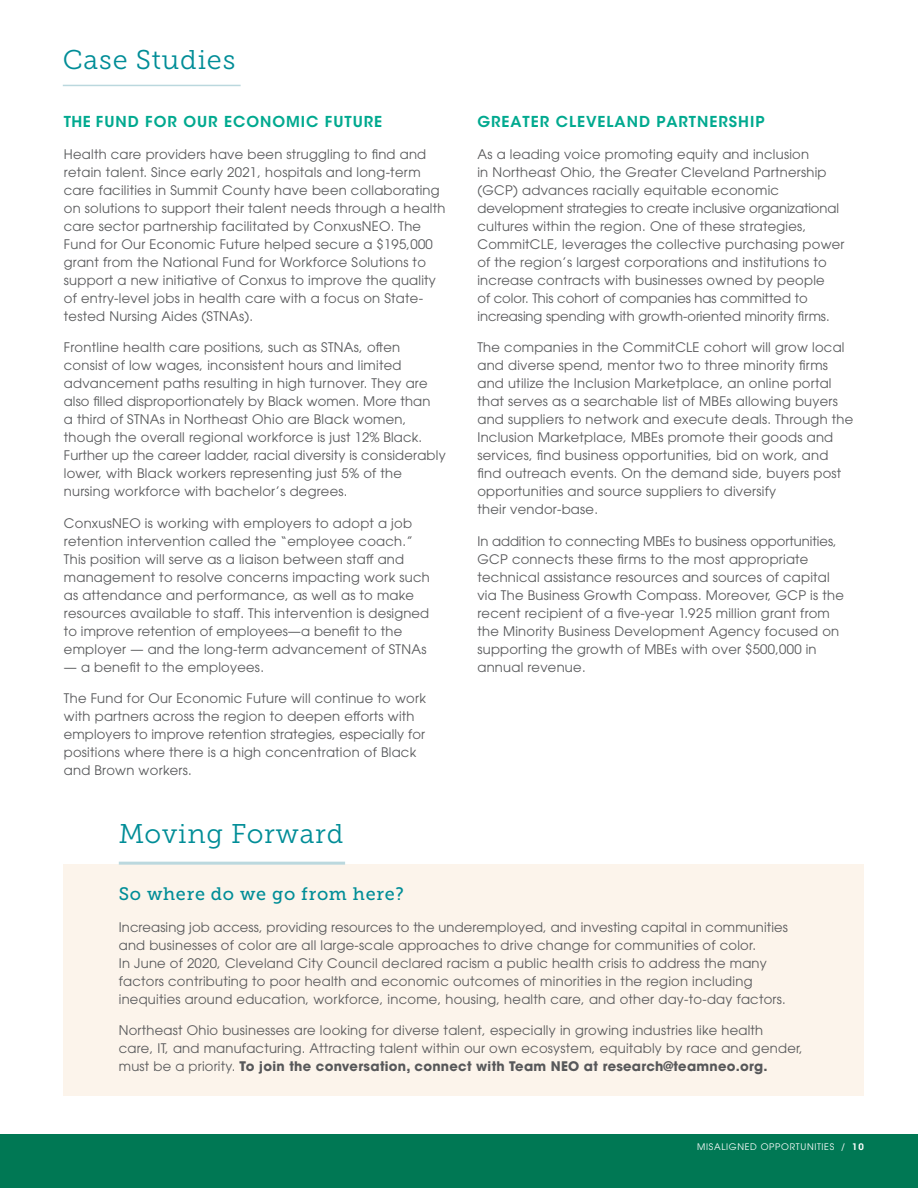
<style>
.page{position:relative;width:918px;height:1188px;background:#fff}
.page>*{position:absolute;margin:0;border:0;box-sizing:border-box;transform-origin:0 0}
.t1{font:27px "Museo Slab 300";letter-spacing:.03em;color:#008d97}
.t2{font:18px "Museo Slab 500";letter-spacing:.04em;color:#008d97}
.t3{font:600 15px "ITC Avant Garde Std";letter-spacing:.065em;color:#00a98f}
.t4{font:13.2px/18px "ITC Avant Garde Pro";letter-spacing:.02em;color:#57585a}
.t5{font:9px "ITC Avant Garde Pro";letter-spacing:.075em;color:#fff}
.s1{font-weight:700}
.s2{font-family:"ITC Avant Garde Std";font-weight:600}
</style>
<div class="page">
<div style="left:0;top:1134px;width:918px;height:54px;background:#007854"></div>
<hr style="left:63px;top:85px;width:178px;height:1px;background:#bbd8de">
<div style="left:64px;top:865px;width:800px;height:231px;background:#fcf4eb"></div>
<hr style="left:119px;top:862px;width:226px;height:3px;background:#bbd8de">
<p class="t1" style="left:63px;top:45px;width:174px">Case Studies</p>
<p class="t3" style="left:64px;top:112px;width:320px">THE FUND FOR OUR ECONOMIC FUTURE</p>
<p class="t4" style="left:64px;top:145px;width:383px">Health care providers have been struggling to find and retain talent. Since early 2021, hospitals and long-term care facilities in Summit County have been collaborating on solutions to support their talent needs through a health care sector partnership facilitated by ConxusNEO. The Fund for Our Economic Future helped secure a $195,000 grant from the National Fund for Workforce Solutions to support a new initiative of Conxus to improve the quality of entry-level jobs in health care with a focus on State&shy;tested Nursing Aides (STNAs).</p>
<p class="t4" style="left:64px;top:338px;width:383px">Frontline health care positions, such as STNAs, often consist of low wages, inconsistent hours and limited advancement paths resulting in high turnover. They are also filled disproportionately by Black women. More than<br>a third of STNAs in Northeast Ohio are Black women, though the overall regional workforce is just 12% Black.<br>Further up the career ladder, racial diversity is considerably lower, with Black workers representing just 5% of the nursing workforce with bachelor’s degrees.</p>
<p class="t4" style="left:64px;top:514px;width:367px">ConxusNEO is working with employers to adopt a job retention intervention called the “employee coach.” This position will serve as a liaison between staff and management to resolve concerns impacting work such as attendance and performance, as well as to make resources available to staff. This intervention is designed to improve retention of employees—a benefit to the employer — and the long-term advancement of STNAs</p>
<p class="t4" style="left:64px;top:658px;width:202px">— a benefit to the employees.</p>
<p class="t4" style="left:64px;top:689px;width:364px">The Fund for Our Economic Future will continue to work with partners across the region to deepen efforts with employers to improve retention strategies, especially for positions where there is a high concentration of Black and Brown workers.</p>
<p class="t3" style="left:477px;top:112px;width:288px">GREATER CLEVELAND PARTNERSHIP</p>
<p class="t4" style="left:477px;top:145px;width:369px">As a leading voice promoting equity and inclusion<br>in Northeast Ohio, the Greater Cleveland Partnership (GCP) advances racially equitable economic development strategies to create inclusive organizational cultures within the region. One of these strategies, CommitCLE, leverages the collective purchasing power of the region’s largest corporations and institutions to increase contracts with businesses owned by people<br>of color. This cohort of companies has committed to increasing spending with growth-oriented minority firms.</p>
<p class="t4" style="left:477px;top:338px;width:377px">The companies in the CommitCLE cohort will grow local and diverse spend, mentor two to three minority firms and utilize the Inclusion Marketplace, an online portal that serves as a searchable list of MBEs allowing buyers and suppliers to network and execute deals. Through the Inclusion Marketplace, MBEs promote their goods and services, find business opportunities, bid on work, and find outreach events. On the demand side, buyers post opportunities and source suppliers to diversify<br>their vendor-base.</p>
<p class="t4" style="left:477px;top:532px;width:368px">In addition to connecting MBEs to business opportunities, GCP connects these firms to the most appropriate technical assistance resources and sources of capital via The Business Growth Compass. Moreover, GCP is the recent recipient of a five-year 1.925 million grant from the Minority Business Development Agency focused on supporting the growth of MBEs with over $500,000 in annual revenue.</p>
<p class="t1" style="left:119px;top:819px;width:226px">Moving Forward</p>
<p class="t2" style="left:119px;top:884px;width:287px">So where do we go from here?</p>
<p class="t4" style="left:119px;top:918px;width:671px">Increasing job access, providing resources to the underemployed, and investing capital in communities and businesses of color are all large-scale approaches to drive change for communities of color.<br>In June of 2020, Cleveland City Council declared racism a public health crisis to address the many factors contributing to poor health and economic outcomes of minorities in the region including inequities around education, workforce, income, housing, health care, and other day-to-day factors.</p>
<p class="t4" style="left:119px;top:1021px;width:685px">Northeast Ohio businesses are looking for diverse talent, especially in growing industries like health<br>care, IT, and manufacturing. Attracting talent within our own ecosystem, equitably by race and gender, must be a priority. <span class="s1">To join the conversation, connect with Team NEO at research@teamneo.org.</span></p>
<p class="t5" style="left:697px;top:1141px;width:168px">MISALIGNED OPPORTUNITIES / <span class="s2">10</span></p>
</div>
